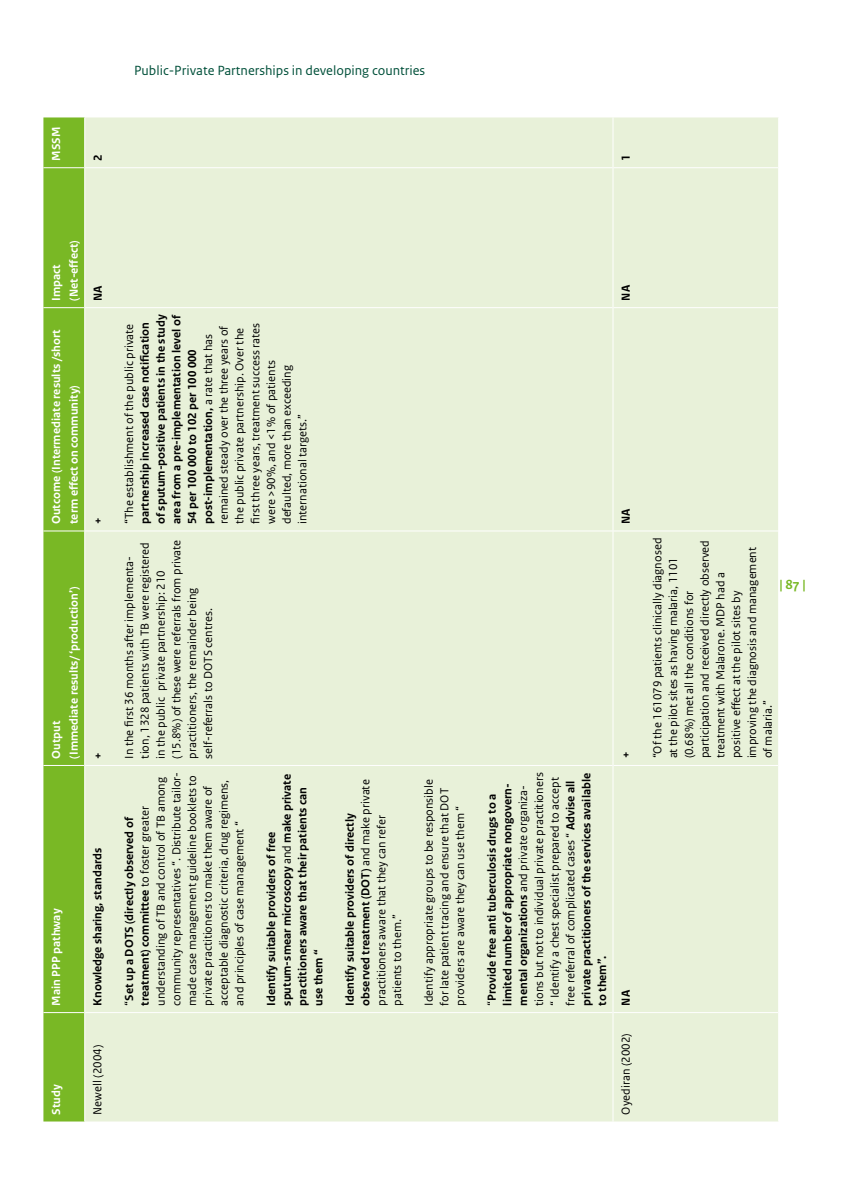
<style>
.page{position:relative;width:844px;height:1191px;background:#fff}
.page>*{position:absolute;margin:0;border:0;box-sizing:border-box;transform-origin:0 0}
.t1{font:14px "Rijksoverheid Sans Text";color:#00503a}
.t2{font:700 14px "Rijksoverheid Sans Text";color:#79b825}
.t3{font:12.25px/15.8px "Rijksoverheid Sans Text";color:#000}
.t4{font:700 12.25px/15.8px "Rijksoverheid Sans Text";color:#000}
.t5{font:700 12.25px/17.5px "Rijksoverheid Sans Text";color:#fff}
.s1{font-weight:700}
.s2{font-weight:400}
</style>
<div class="page">
<div style="left:43px;top:117px;width:41px;height:1004px;background:#79b825"></div>
<div style="left:85px;top:117px;width:693px;height:1004px;background:#e8f1d9"></div>
<hr style="left:43px;top:1012px;width:41px;height:1px;background:#fff">
<hr style="left:43px;top:765px;width:41px;height:1px;background:#fff">
<hr style="left:43px;top:530px;width:41px;height:1px;background:#fff">
<hr style="left:43px;top:307px;width:41px;height:1px;background:#fff">
<hr style="left:43px;top:167px;width:41px;height:1px;background:#fff">
<hr style="left:85px;top:1012px;width:527px;height:1px;background:#fff">
<hr style="left:85px;top:765px;width:527px;height:1px;background:#fff">
<hr style="left:85px;top:530px;width:527px;height:1px;background:#fff">
<hr style="left:85px;top:307px;width:527px;height:1px;background:#fff">
<hr style="left:85px;top:167px;width:527px;height:1px;background:#fff">
<hr style="left:612px;top:1012px;width:1px;height:109px;background:#fff">
<hr style="left:612px;top:765px;width:1px;height:247px;background:#fff">
<hr style="left:613px;top:1012px;width:165px;height:1px;background:#fff">
<hr style="left:612px;top:531px;width:1px;height:234px;background:#fff">
<hr style="left:613px;top:765px;width:165px;height:1px;background:#fff">
<hr style="left:612px;top:308px;width:1px;height:223px;background:#fff">
<hr style="left:613px;top:530px;width:165px;height:1px;background:#fff">
<hr style="left:612px;top:168px;width:1px;height:140px;background:#fff">
<hr style="left:613px;top:307px;width:165px;height:1px;background:#fff">
<hr style="left:612px;top:117px;width:1px;height:51px;background:#fff">
<hr style="left:613px;top:167px;width:165px;height:1px;background:#fff">
<p class="t5" style="left:48px;top:161px;width:35px;rotate:-90deg">MSSM</p>
<p class="t4" style="left:90px;top:161px;width:8px;rotate:-90deg">2</p>
<p class="t1" style="left:134px;top:62px;width:292px">Public-Private Partnerships in developing countries</p>
<p class="t4" style="left:618px;top:161px;width:8px;rotate:-90deg">1</p>
<p class="t5" style="left:48px;top:301px;width:62px;rotate:-90deg">Impact (Net-effect)</p>
<p class="t5" style="left:48px;top:524px;width:196px;rotate:-90deg">Outcome (Intermediate results /short term effect on community)</p>
<p class="t4" style="left:90px;top:301px;width:17px;rotate:-90deg">NA</p>
<p class="t4" style="left:90px;top:524px;width:8px;rotate:-90deg">+</p>
<p class="t5" style="left:48px;top:758px;width:174px;rotate:-90deg">Output<br>(Immediate results/ ‘production’)</p>
<p class="t4" style="left:90px;top:758px;width:8px;rotate:-90deg">+</p>
<p class="t5" style="left:48px;top:1005px;width:99px;rotate:-90deg">Main PPP pathway</p>
<p class="t5" style="left:48px;top:1114px;width:32px;rotate:-90deg">Study</p>
<p class="t4" style="left:90px;top:1005px;width:159px;rotate:-90deg">Knowledge sharing, standards</p>
<p class="t3" style="left:90px;top:1114px;width:71px;rotate:-90deg">Newell (2004)</p>
<p class="t3" style="left:121px;top:524px;width:202px;rotate:-90deg">“The establishment of the public private</p>
<p class="t3" style="left:137px;top:524px;width:211px;rotate:-90deg"><span class="s1">partnership increased case notification of sputum-positive patients in the study area from a pre-implementation level of 54 per 100 000 to 102 per 100 000 post-implementation,</span> a rate that has remained steady over the three years of the public private partnership. Over the first three years, treatment success rates were &gt;90%, and &lt;1% of patients defaulted, more than exceeding international targets.”</p>
<p class="t3" style="left:121px;top:758px;width:220px;rotate:-90deg">In the first 36 months after implementa&shy;tion, 1328 patients with TB were registered in the public private partnership: 210 (15.8%) of these were referrals from private practitioners, the remainder being self-referrals to DOTS centres.</p>
<p class="t3" style="left:121px;top:1005px;width:235px;rotate:-90deg">“<span class="s1">Set up a DOTS (directly observed of treatment) committee</span> to foster greater understanding of TB and control of TB among community representatives “. Distribute tailor&shy;made case management guideline booklets to private practitioners to make them aware of acceptable diagnostic criteria, drug regimens, and principles of case management “</p>
<p class="t4" style="left:263px;top:1005px;width:233px;rotate:-90deg">Identify suitable providers of free sputum-smear microscopy <span class="s2">and</span> make private practitioners aware that their patients can use them “</p>
<p class="t3" style="left:342px;top:1005px;width:228px;rotate:-90deg"><span class="s1">Identify suitable providers of directly observed treatment (DOT)</span> and make private practitioners aware that they can refer patients to them.”</p>
<p class="t3" style="left:421px;top:1005px;width:228px;rotate:-90deg">Identify appropriate groups to be responsible for late patient tracing and ensure that DOT providers are aware they can use them “</p>
<p class="t4" style="left:484px;top:1005px;width:235px;rotate:-90deg"><span class="s2">“</span>Provide free anti tuberculosis drugs to a limited number of appropriate nongovern&shy;mental organizations <span class="s2">and private organiza&shy;tions but not to individual private practitioners “ Identify a chest specialist prepared to accept free referral of complicated cases “</span> Advise all private practitioners of the services available to them”.</p>
<p class="t4" style="left:618px;top:301px;width:17px;rotate:-90deg">NA</p>
<p class="t4" style="left:618px;top:524px;width:17px;rotate:-90deg">NA</p>
<p class="t4" style="left:618px;top:758px;width:8px;rotate:-90deg">+</p>
<p class="t4" style="left:618px;top:1005px;width:17px;rotate:-90deg">NA</p>
<p class="t3" style="left:618px;top:1114px;width:83px;rotate:-90deg">Oyediran (2002)</p>
<p class="t3" style="left:649px;top:758px;width:222px;rotate:-90deg">“Of the 161079 patients clinically diagnosed at the pilot sites as having malaria, 1101 (0.68%) met all the conditions for participation and received directly observed treatment with Malarone. MDP had a positive effect at the pilot sites by improving the diagnosis and management of malaria.”</p>
<p class="t2" style="left:779px;top:576px;width:28px">| 87 |</p>
</div>
